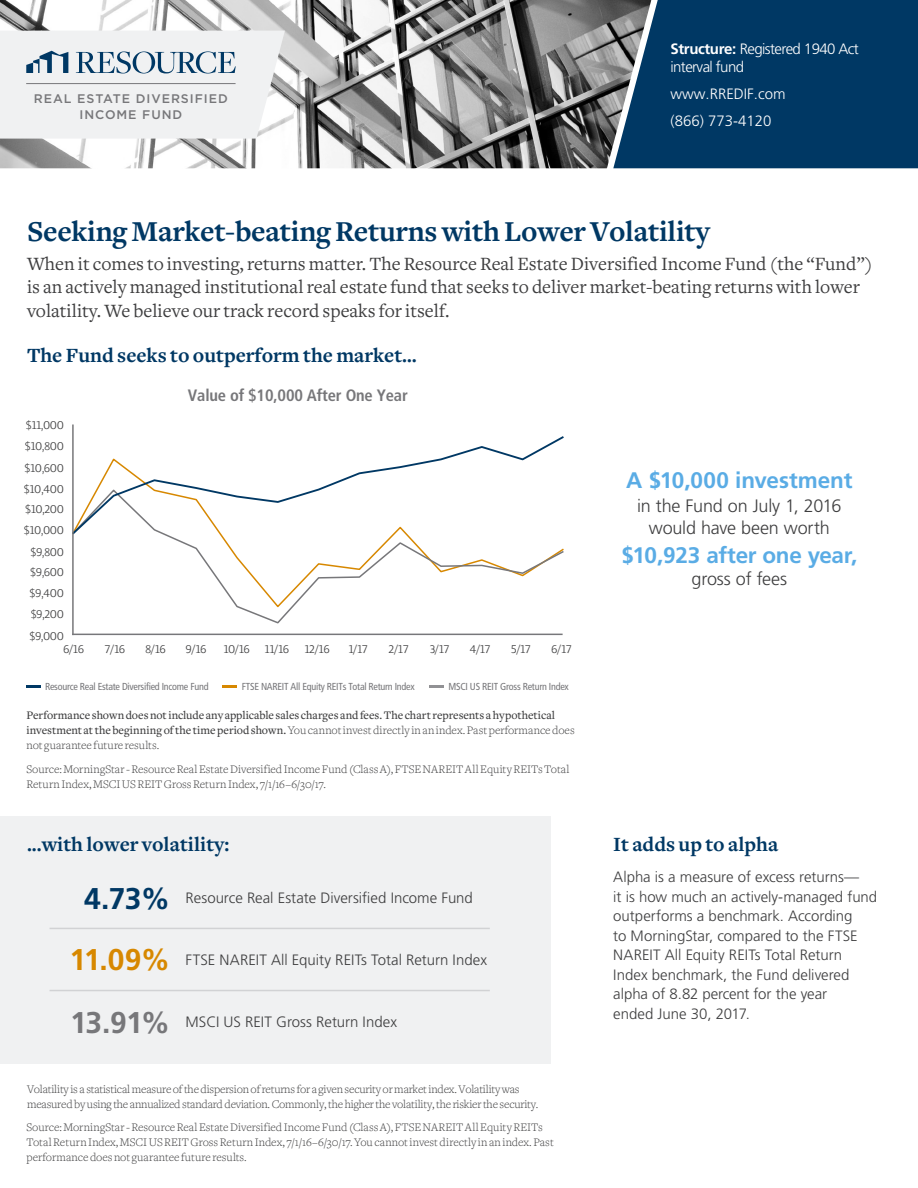
<style>
.page{position:relative;width:918px;height:1188px;background:#fff}
.page>*{position:absolute;margin:0;border:0;box-sizing:border-box;transform-origin:0 0}
.t1{font:700 30px "Freight Text";letter-spacing:-.01em;color:#003864}
.t2{font:700 30px "Frutiger LT Std";color:#d78800}
.t3{font:700 30px "Frutiger LT Std";color:#77777a}
.t4{font:700 30px "Frutiger LT Std";color:#003864}
.t5{font:700 22.5px "Frutiger LT Std";letter-spacing:-.015em;color:#5aace5}
.t6{font:700 21px "Freight Text";color:#003864}
.t7{font:19.5px/23.4px "Freight Text";color:#3e3e3f}
.t8{font:300 18px/22.5px "Frutiger LT Std";letter-spacing:-.01em;color:#3e3e3f;text-align:center}
.t9{font:700 condensed 16.5px "Frutiger LT Std";letter-spacing:-.01em;color:#77777a}
.t10{font:300 15px/19.5px "Frutiger LT Std";color:#3e3e3f}
.t11{font:300 15px/18px "Frutiger LT Std";letter-spacing:-.04em;color:#fff}
.t12{font:300 15px "Frutiger LT Std";color:#fff}
.t13{font:500 12.45px/16px "Gotham";letter-spacing:.075em;color:#77777a;text-align:center}
.t14{font:300 12px/15px "Freight Text";letter-spacing:-.01em;color:#3e3e3f}
.t15{font:500 12px/15px "Freight Text";letter-spacing:-.005em;color:#3e3e3f}
.ParaStyle01-Leading{font:12px "Lisboa LF Light";letter-spacing:-.04em;color:#3e3e3f}
.t16{font:condensed 10.2px "Frutiger LT Std";letter-spacing:-.025em;color:#77777a}
.s1{font-weight:700}
.s2{font-weight:300}
</style>
<div class="page">
<img style="left:0;top:0;width:613px;height:168px">
<svg style="left:613px;top:0;width:305px;height:168px;background:#0b3f68"></svg>
<svg style="left:0;top:31px;width:285px;height:108px"></svg>
<div style="left:0;top:816px;width:551px;height:248px;background:#f0f1f2"></div>
<hr style="left:27px;top:685px;width:14px;height:3px;background:#003864">
<hr style="left:223px;top:685px;width:14px;height:3px;background:#d78800">
<hr style="left:429px;top:685px;width:14px;height:3px;background:#919194">
<hr style="left:50px;top:928px;width:440px;height:1px;background:#d1d2d4">
<hr style="left:50px;top:990px;width:440px;height:1px;background:#d1d2d4">
<svg style="left:167px;top:536px;width:397px;height:88px"></svg>
<svg style="left:74px;top:436px;width:490px;height:100px"></svg>
<hr style="left:72px;top:425px;width:2px;height:210px;background:#77777a">
<hr style="left:72px;top:634px;width:491px;height:1px;background:#77777a">
<p class="t13" style="left:34px;top:90px;width:195px">REAL ESTATE DIVERSIFIED<br>INCOME FUND</p>
<p class="t11" style="left:670px;top:40px;width:190px"><span class="s1">Structure:</span> Registered 1940 Act interval fund</p>
<p class="t12" style="left:670px;top:85px;width:117px">www.RREDIF.com</p>
<p class="t12" style="left:670px;top:112px;width:102px">(866) 773-4120</p>
<p class="t1" style="left:27px;top:214px;width:685px">Seeking Market-beating Returns with Lower Volatility</p>
<p class="t7" style="left:27px;top:252px;width:847px">When it comes to investing, returns matter. The Resource Real Estate Diversified Income Fund (the “Fund”) is an actively managed institutional real estate fund that seeks to deliver market-beating returns with lower volatility. We believe our track record speaks for itself.</p>
<p class="t6" style="left:27px;top:344px;width:391px">The Fund seeks to outperform the market…</p>
<p class="ParaStyle01-Leading" style="left:26px;top:418px;width:40px">$11,000</p>
<p class="ParaStyle01-Leading" style="left:25px;top:439px;width:41px">$10,800</p>
<p class="ParaStyle01-Leading" style="left:25px;top:461px;width:41px">$10,600</p>
<p class="ParaStyle01-Leading" style="left:24px;top:482px;width:41px">$10,400</p>
<p class="ParaStyle01-Leading" style="left:25px;top:502px;width:40px">$10,200</p>
<p class="ParaStyle01-Leading" style="left:24px;top:523px;width:42px">$10,000</p>
<p class="ParaStyle01-Leading" style="left:30px;top:545px;width:35px">$9,800</p>
<p class="ParaStyle01-Leading" style="left:30px;top:565px;width:35px">$9,600</p>
<p class="ParaStyle01-Leading" style="left:30px;top:586px;width:36px">$9,400</p>
<p class="ParaStyle01-Leading" style="left:31px;top:606px;width:35px">$9,200</p>
<p class="ParaStyle01-Leading" style="left:30px;top:629px;width:36px">$9,000</p>
<p class="t9" style="left:188px;top:386px;width:221px">Value of $10,000 After One Year</p>
<p class="ParaStyle01-Leading" style="left:63px;top:642px;width:23px">6/16</p>
<p class="ParaStyle01-Leading" style="left:105px;top:642px;width:22px">7/16</p>
<p class="ParaStyle01-Leading" style="left:145px;top:642px;width:22px">8/16</p>
<p class="ParaStyle01-Leading" style="left:186px;top:642px;width:23px">9/16</p>
<p class="ParaStyle01-Leading" style="left:223px;top:642px;width:28px">10/16</p>
<p class="ParaStyle01-Leading" style="left:265px;top:642px;width:26px">11/16</p>
<p class="ParaStyle01-Leading" style="left:304px;top:642px;width:27px">12/16</p>
<p class="ParaStyle01-Leading" style="left:348px;top:642px;width:21px">1/17</p>
<p class="ParaStyle01-Leading" style="left:389px;top:642px;width:22px">2/17</p>
<p class="ParaStyle01-Leading" style="left:430px;top:642px;width:22px">3/17</p>
<p class="ParaStyle01-Leading" style="left:469px;top:642px;width:23px">4/17</p>
<p class="ParaStyle01-Leading" style="left:511px;top:642px;width:22px">5/17</p>
<p class="ParaStyle01-Leading" style="left:551px;top:642px;width:22px">6/17</p>
<p class="t16" style="left:45px;top:681px;width:165px">Resource Real Estate Diversified Income Fund</p>
<p class="t16" style="left:242px;top:681px;width:174px">FTSE NAREIT All Equity REITs Total Return Index</p>
<p class="t16" style="left:449px;top:681px;width:122px">MSCI US REIT Gross Return Index</p>
<p class="t15" style="left:27px;top:708px;width:550px">Performance shown does not include any applicable sales charges and fees. The chart represents a hypothetical investment at the beginning of the time period shown. <span class="s2">You cannot invest directly in an index. Past performance does not guarantee future results.</span></p>
<p class="t14" style="left:27px;top:761px;width:544px">Source: MorningStar - Resource Real Estate Diversified Income Fund (Class A), FTSE NAREIT All Equity REITs Total<br>Return Index, MSCI US REIT Gross Return Index, 7/1/16–6/30/17.</p>
<p class="t6" style="left:27px;top:832px;width:204px">...with lower volatility:</p>
<p class="t4" style="left:84px;top:881px;width:88px">4.73%</p>
<p class="t10" style="left:186px;top:888px;width:289px">Resource Real Estate Diversified Income Fund</p>
<p class="t2" style="left:69px;top:942px;width:102px">11.09%</p>
<p class="t10" style="left:186px;top:950px;width:303px">FTSE NAREIT All Equity REITs Total Return Index</p>
<p class="t3" style="left:70px;top:1005px;width:102px">13.91%</p>
<p class="t10" style="left:186px;top:1013px;width:213px">MSCI US REIT Gross Return Index</p>
<p class="t14" style="left:27px;top:1082px;width:513px">Volatility is a statistical measure of the dispersion of returns for a given security or market index. Volatility was measured by using the annualized standard deviation. Commonly, the higher the volatility, the riskier the security.</p>
<p class="t14" style="left:27px;top:1120px;width:529px">Source: MorningStar - Resource Real Estate Diversified Income Fund (Class A), FTSE NAREIT All Equity REITs<br>Total Return Index, MSCI US REIT Gross Return Index, 7/1/16–6/30/17. You cannot invest directly in an index. Past performance does not guarantee future results.</p>
<p class="t5" style="left:626px;top:467px;width:228px">A $10,000 investment</p>
<p class="t8" style="left:637px;top:494px;width:206px">in the Fund on July 1, 2016 would have been worth</p>
<p class="t5" style="left:621px;top:542px;width:237px">$10,923 after one year,</p>
<p class="t8" style="left:692px;top:568px;width:97px">gross of fees</p>
<p class="t6" style="left:613px;top:832px;width:167px">It adds up to alpha</p>
<p class="t10" style="left:613px;top:868px;width:265px">Alpha is a measure of excess returns—<br>it is how much an actively-managed fund outperforms a benchmark. According<br>to MorningStar, compared to the FTSE NAREIT All Equity REITs Total Return Index benchmark, the Fund delivered alpha of 8.82 percent for the year<br>ended June 30, 2017.</p>
</div>
